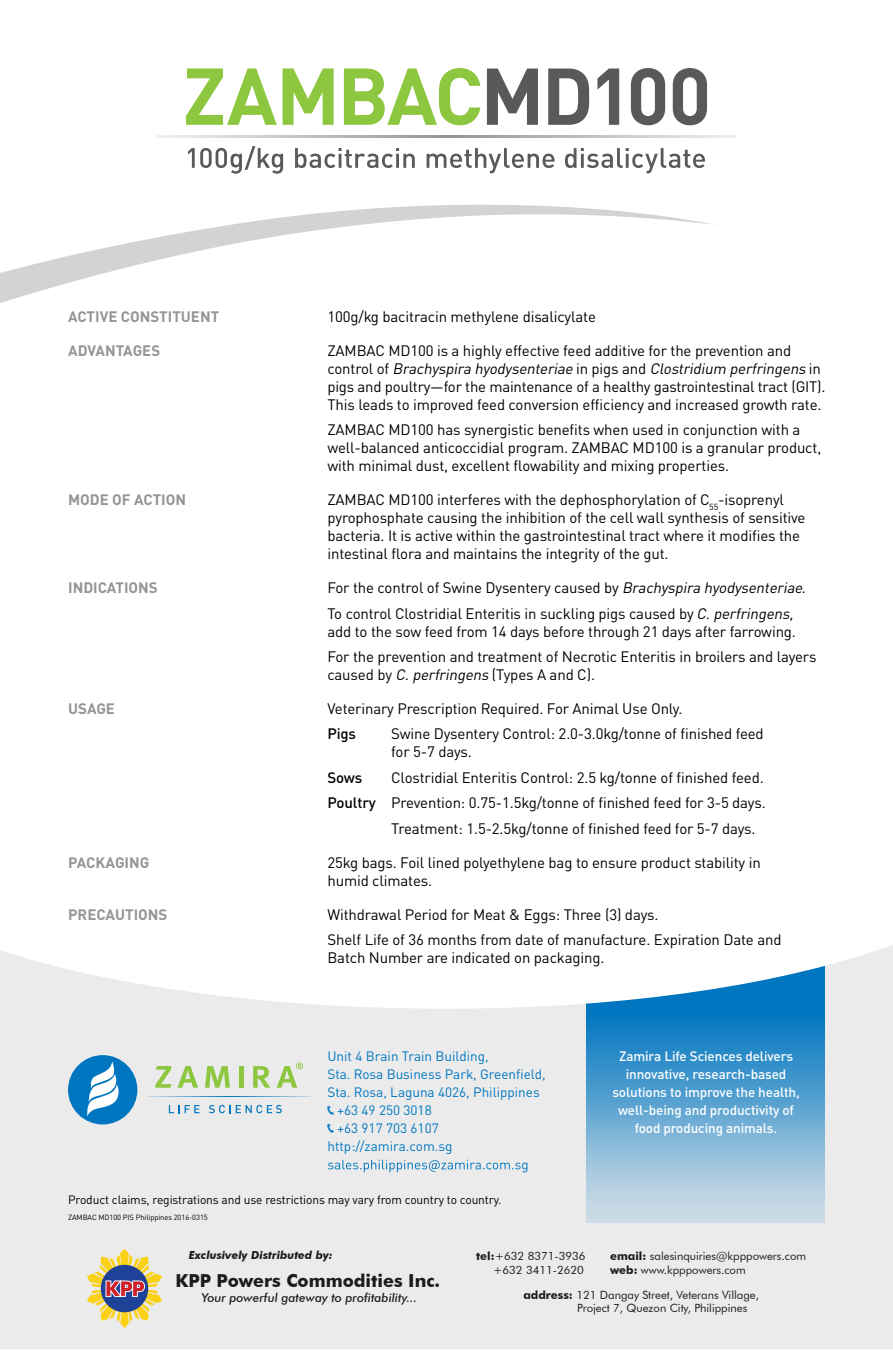
<style>
.page{position:relative;width:893px;height:1350px;background:#fff}
.page>*{position:absolute;margin:0;border:0;box-sizing:border-box;transform-origin:0 0}
.t1{font:700 17.85px "Futura BT";color:#1c1c1c}
.t2{font:15px/18px "DINOT";letter-spacing:-.01em;color:#000}
.t3{font:700 15px "DINOT";color:#939598}
.t4{font:500 15px "DINOT";letter-spacing:-.01em;color:#000}
.t5{font:13.5px "DINOT";color:#0076c0}
.t6{font:500 13.5px/18px "DINOT";letter-spacing:-.01em;color:#fff;text-align:center}
.t7{font:italic 500 12.3px "Futura BT";color:#1c1c1c}
.t8{font:12px "DINOT";letter-spacing:-.01em;color:#000}
.t9{font:11.4px/13.6px "Futura BT";color:#1c1c1c}
.t10{font:italic 700 11.1px "Futura BT";color:#1c1c1c}
.t11{font:7.5px "DINOT";letter-spacing:-.01em;color:#000}
.s1{font-style:italic}
.s2{font-weight:500}
.s3{font-weight:700}
</style>
<div class="page">
<svg style="left:0;top:68px;width:737px;height:235px"></svg>
<svg style="left:0;top:945px;width:893px;height:404px;background:#ededee"></svg>
<svg style="left:587px;top:957px;width:238px;height:265px;background:#72b0d6"></svg>
<div style="left:68px;top:1055px;width:69px;height:69px;background:#0076c0;border-radius:50%"></div>
<svg style="left:87px;top:1061px;width:32px;height:56px"></svg>
<svg style="left:169px;top:1105px;width:30px;height:8px"></svg>
<svg style="left:209px;top:1105px;width:73px;height:8px"></svg>
<svg style="left:147px;top:1096px;width:163px;height:1px"></svg>
<svg style="left:155px;top:1066px;width:43px;height:22px"></svg>
<svg style="left:205px;top:1066px;width:25px;height:22px"></svg>
<hr style="left:239px;top:1066px;width:4px;height:22px;background:#8dc63f">
<svg style="left:253px;top:1066px;width:17px;height:22px"></svg>
<svg style="left:277px;top:1062px;width:26px;height:26px"></svg>
<svg style="left:328px;top:1160px;width:199px;height:12px;background:#bed4e3"></svg>
<svg style="left:186px;top:69px;width:91px;height:56px"></svg>
<svg style="left:283px;top:69px;width:51px;height:56px"></svg>
<svg style="left:344px;top:68px;width:136px;height:57px"></svg>
<svg style="left:487px;top:69px;width:51px;height:56px"></svg>
<svg style="left:548px;top:69px;width:42px;height:56px"></svg>
<svg style="left:597px;top:69px;width:22px;height:56px"></svg>
<svg style="left:631px;top:68px;width:34px;height:57px"></svg>
<svg style="left:673px;top:68px;width:34px;height:57px"></svg>
<svg style="left:188px;top:146px;width:95px;height:28px"></svg>
<svg style="left:295px;top:148px;width:120px;height:20px"></svg>
<svg style="left:427px;top:148px;width:127px;height:25px"></svg>
<svg style="left:565px;top:148px;width:140px;height:25px"></svg>
<svg style="left:157px;top:136px;width:579px;height:2px"></svg>
<svg style="left:87px;top:1249px;width:75px;height:79px;background:#c3b599"></svg>
<svg style="left:327px;top:1106px;width:7px;height:9px"></svg>
<svg style="left:327px;top:1124px;width:7px;height:9px"></svg>
<p class="t3" style="left:68px;top:306px;width:153px">ACTIVE CONSTITUENT</p>
<p class="t2" style="left:327px;top:307px;width:270px">100g/kg bacitracin methylene disalicylate</p>
<p class="t3" style="left:68px;top:340px;width:94px">ADVANTAGES</p>
<p class="t2" style="left:327px;top:341px;width:500px">ZAMBAC MD100 is a highly effective feed additive for the prevention and<br>c o n t ro l o f <span class="s1">Brachyspira hyodysenteriae</span> i n p i g s a n d <span class="s1">Clostridium perfringens</span> i n pigs and poultry—for the maintenance of a healthy gastrointestinal tract (GIT).<br>This leads to improved feed conversion efficiency and increased growth rate.</p>
<p class="t2" style="left:327px;top:421px;width:495px">ZAMBAC MD100 has synergistic benefits when used in conjunction with a well-balanced anticoccidial program. ZAMBAC MD100 is a granular product, with minimal dust, excellent flowability and mixing properties.</p>
<p class="t3" style="left:68px;top:490px;width:120px">MODE OF ACTION</p>
<p class="t2" style="left:327px;top:491px;width:480px">ZAMBAC MD100 interferes with the dephosphorylation of C<sub>55</sub>-isoprenyl pyrophosphate causing the inhibition of the cell wall synthesis of sensitive bacteria. It is active within the gastrointestinal tract where it modifies the intestinal flora and maintains the integrity of the gut.</p>
<p class="t3" style="left:68px;top:578px;width:91px">INDICATIONS</p>
<p class="t2" style="left:327px;top:575px;width:480px;line-height:25.5px">For the control of Swine Dysentery caused by <span class="s1">Brachyspirahyodysenteriae</span>.<br>To control Clostridial Enteritis in suckling pigs caused by <span class="s1">C.perfringens,</span></p>
<p class="t2" style="left:327px;top:618px;width:490px;line-height:25.5px">add to the sow feed from 14 days before through 21 days after farrowing.<br>For the prevention and treatment of Necrotic Enteritis in broilers and layers</p>
<p class="t2" style="left:327px;top:665px;width:269px">caused by <span class="s1">C.perfringens</span>(Types A and C).</p>
<p class="t3" style="left:68px;top:698px;width:48px">USAGE</p>
<p class="t2" style="left:327px;top:699px;width:357px">Veterinary Prescription Required. For Animal Use Only.</p>
<p class="t4" style="left:327px;top:722px;width:30px">Pigs</p>
<p class="t2" style="left:391px;top:725px;width:374px">Swine Dysentery Control: 2.0-3.0kg/tonne of finished feed for 5-7 days.</p>
<p class="t4" style="left:327px;top:766px;width:37px">Sows</p>
<p class="t2" style="left:391px;top:768px;width:374px">Clostridial Enteritis Control: 2.5 kg/tonne of finished feed.</p>
<p class="t2" style="left:327px;top:794px;width:440px"><span class="s2">Poultry</span> Prevention: 0.75-1.5kg/tonne of finished feed for 3-5 days.</p>
<p class="t2" style="left:391px;top:819px;width:366px">Treatment: 1.5-2.5kg/tonne of finished feed for 5-7 days.</p>
<p class="t3" style="left:68px;top:852px;width:83px">PACKAGING</p>
<p class="t2" style="left:327px;top:853px;width:435px">25kg bags. Foil lined polyethylene bag to ensure product stability in humid climates.</p>
<p class="t3" style="left:68px;top:904px;width:101px">PRECAUTIONS</p>
<p class="t2" style="left:327px;top:901px;width:456px;line-height:25.5px">Withdrawal Period for Meat &amp; Eggs: Three (3) days.<br>Shelf Life of 36 months from date of manufacture. Expiration Date and</p>
<p class="t2" style="left:327px;top:948px;width:278px">Batch Number are indicated on packaging.</p>
<p class="t5" style="left:327px;top:1048px;width:163px">Unit 4 Brain Train Building,</p>
<p class="t5" style="left:327px;top:1066px;width:220px">Sta. Rosa Business Park, Greenfield,</p>
<p class="t5" style="left:327px;top:1084px;width:214px">Sta. Rosa, Laguna 4026, Philippines</p>
<p class="t5" style="left:337px;top:1102px;width:96px">+63 49 250 3018</p>
<p class="t5" style="left:337px;top:1120px;width:103px">+63 917 703 6107</p>
<p class="t5" style="left:327px;top:1138px;width:127px">http://zamira.com.sg</p>
<p class="t8" style="left:68px;top:1192px;width:435px">Product claims, registrations and use restrictions may vary from country to country.</p>
<p class="t11" style="left:68px;top:1213px;width:141px">ZAMBAC MD100 PIS Philippines 2016-0315</p>
<p class="t6" style="left:612px;top:1047px;width:189px">Zamira Life Sciences delivers innovative, research-based solutions to improve the health, well-being and productivity of food producing animals.</p>
<p class="t10" style="left:189px;top:1248px;width:146px">Exclusively Distributed by:</p>
<p class="t9" style="left:476px;top:1249px;width:111px;text-align:right"><span class="s3">tel:</span>+632 8371-3936 +632 3411-2620</p>
<p class="t9" style="left:610px;top:1249px;width:198px"><span class="s3">email:</span> salesinquiries@kpppowers.com <span class="s3">web:</span> www.kpppowers.com</p>
<p class="t9" style="left:577px;top:1288px;width:183px;text-indent:-54px"><span class="s3">address:</span> 121 Dangay Street, Veterans Village,<br>Project 7, Quezon City, Philippines</p>
<p class="t1" style="left:175px;top:1269px;width:266px">KPP Powers Commodities Inc.</p>
<p class="t7" style="left:201px;top:1290px;width:217px">Your powerful gateway to profitability...</p>
</div>
